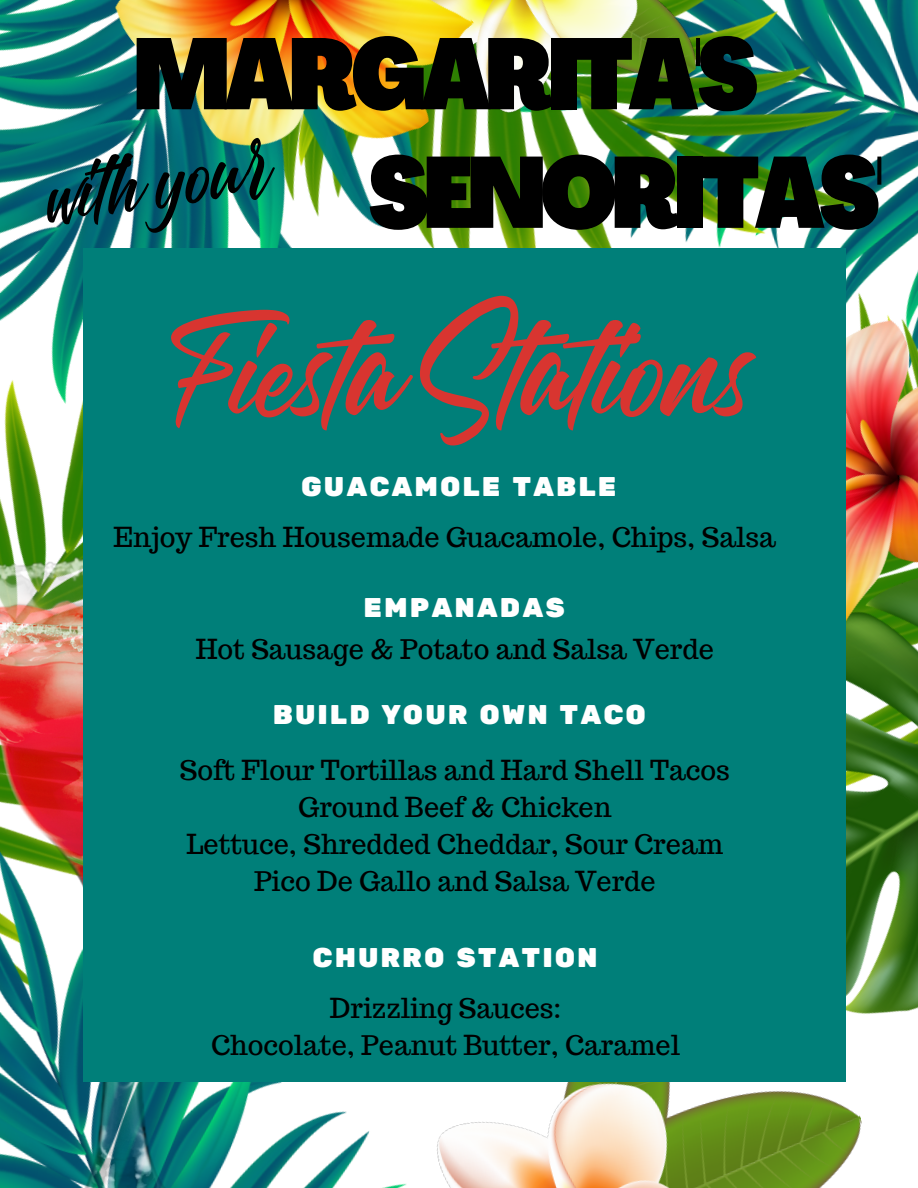
<style>
.page{position:relative;width:918px;height:1188px;background:#fff}
.page>*{position:absolute;margin:0;border:0;box-sizing:border-box;transform-origin:0 0}
.t1{font:203.4px "RTL Yummy Regular";color:#d83530}
.t2{font:124.5px "RTL Yummy Regular";color:#000}
.t3{font:900 99px "Agrandir Tight";letter-spacing:-.05em;color:#000}
.t4{font:27px "Trocchi";color:#000}
.t5{font:27px "Rubik One";letter-spacing:.07em;color:#fff}
</style>
<div class="page">
<img style="left:0;top:0;width:470px;height:473px">
<img style="left:502px;top:0;width:416px;height:289px">
<img style="left:845px;top:658px;width:73px;height:354px">
<img style="left:845px;top:289px;width:73px;height:369px">
<img style="left:718px;top:936px;width:178px;height:252px">
<img style="left:473px;top:1082px;width:245px;height:106px">
<img style="left:75px;top:0;width:430px;height:235px">
<img style="left:0;top:473px;width:473px;height:715px">
<div style="left:83px;top:248px;width:762px;height:834px;background:#007f79"></div>
<p class="t3" style="left:134px;top:35px;width:626px">MARGARITA'S</p>
<p class="t2" style="left:34px;top:131px;width:225px;rotate:-8deg">withyour</p>
<p class="t3" style="left:369px;top:154px;width:517px">SENORITAS'</p>
<p class="t1" style="left:170px;top:264px;width:579px">FiestaStations</p>
<p class="t5" style="left:301px;top:471px;width:317px">GUACAMOLE TABLE</p>
<p class="t4" style="left:114px;top:519px;width:664px">Enjoy Fresh Housemade Guacamole, Chips, Salsa</p>
<p class="t5" style="left:364px;top:591px;width:203px">EMPANADAS</p>
<p class="t4" style="left:196px;top:631px;width:520px">Hot Sausage &amp; Potato and Salsa Verde</p>
<p class="t5" style="left:273px;top:699px;width:375px">BUILD YOUR OWN TACO</p>
<p class="t4" style="left:180px;top:752px;width:551px">Soft Flour Tortillas and Hard Shell Tacos</p>
<p class="t4" style="left:298px;top:789px;width:315px">Ground Beef &amp; Chicken</p>
<p class="t4" style="left:187px;top:827px;width:538px">Lettuce, Shredded Cheddar, Sour Cream</p>
<p class="t4" style="left:254px;top:864px;width:403px">Pico De Gallo and Salsa Verde</p>
<p class="t5" style="left:313px;top:942px;width:287px">CHURRO STATION</p>
<p class="t4" style="left:330px;top:990px;width:233px">Drizzling Sauces:</p>
<p class="t4" style="left:211px;top:1027px;width:471px">Chocolate, Peanut Butter, Caramel</p>
</div>
